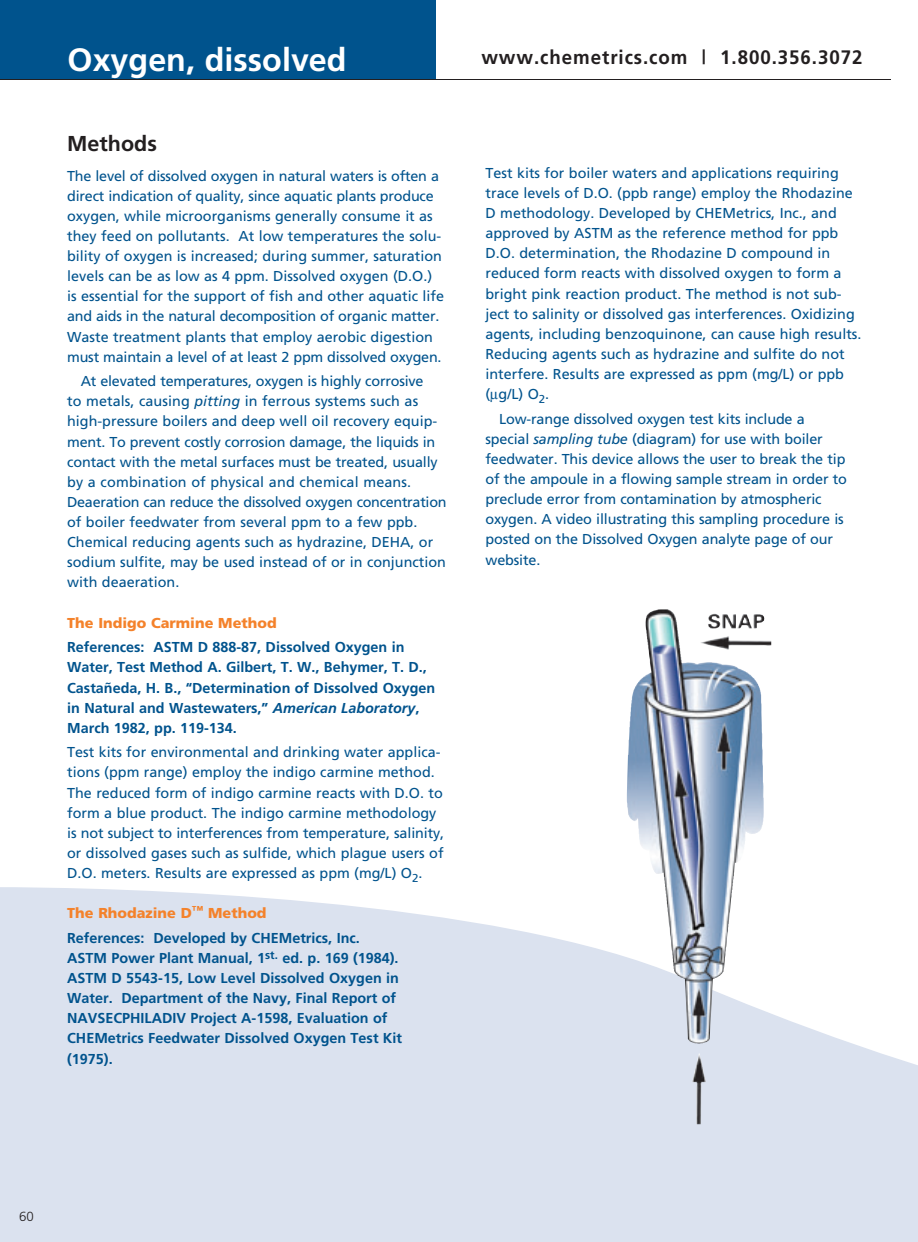
<style>
.page{position:relative;width:918px;height:1242px;background:#fff}
.page>*{position:absolute;margin:0;border:0;box-sizing:border-box;transform-origin:0 0}
.t1{font:700 32.25px "Frutiger";color:#fff}
.t2{font:700 21.6px "Frutiger";color:#231f20}
.t3{font:700 19.5px "Frutiger";letter-spacing:.05em;color:#231f20;scale:.96 1}
.t4{font:14.4px/20.1px "Frutiger";color:#00538d}
.t5{font:700 14.4px/20.1px "Frutiger";color:#00538d}
.t6{font:900 14.4px "Frutiger";color:#f4822b}
.t7{font:300 13.2px "Frutiger";color:#231f20}
.s1{font-style:italic}
.s2{font-weight:900;color:#f4822b}
</style>
<div class="page">
<svg style="left:0;top:887px;width:918px;height:355px;background:#dfe5f0"></svg>
<div style="left:0;top:0;width:436px;height:79px;background:#00538d"></div>
<img style="left:627px;top:609px;width:110px;height:435px">
<hr style="left:0;top:79px;width:891px;height:1px;background:#231f20">
<h1 class="t1" style="left:68px;top:41px;width:281px">Oxygen, dissolved</h1>
<h2 class="t2" style="left:67px;top:131px;width:91px">Methods</h2>
<p class="t4" style="left:67px;top:165px;width:378px">The level of dissolved oxygen in natural waters is often a direct indication of quality, since aquatic plants produce oxygen, while microorganisms generally consume it as they feed on pollutants. At low temperatures the solu&shy;bility of oxygen is increased; during summer, saturation levels can be as low as 4 ppm. Dissolved oxygen (D.O.) is essential for the support of fish and other aquatic life and aids in the natural decomposition of organic matter.<br>Waste treatment plants that employ aerobic digestion must maintain a level of at least 2 ppm dissolved oxygen.</p>
<p class="t4" style="left:67px;top:371px;width:381px;text-indent:14px">At elevated temperatures, oxygen is highly corrosive<br>to metals, causing <span class="s1">pitting</span> in ferrous systems such as high-pressure boilers and deep well oil recovery equip&shy;ment. To prevent costly corrosion damage, the liquids in contact with the metal surfaces must be treated, usually by a combination of physical and chemical means.<br>Deaeration can reduce the dissolved oxygen concentration of boiler feedwater from several ppm to a few ppb.<br>Chemical reducing agents such as hydrazine, DEHA, or sodium sulfite, may be used instead of or in conjunction with deaeration.</p>
<p class="t6" style="left:67px;top:614px;width:211px">The Indigo Carmine Method</p>
<p class="t5" style="left:67px;top:637px;width:370px">References: ASTM D 888-87, Dissolved Oxygen in Water, Test Method A. Gilbert, T. W., Behymer, T. D., Castañeda, H. B., “Determination of Dissolved Oxygen in Natural and Wastewaters,” <span class="s1">American Laboratory</span>, March 1982, pp. 119-134.</p>
<p class="t4" style="left:67px;top:742px;width:378px">Test kits for environmental and drinking water applica&shy;tions (ppm range) employ the indigo carmine method.<br>The reduced form of indigo carmine reacts with D.O. to form a blue product. The indigo carmine methodology is not subject to interferences from temperature, salinity, or dissolved gases such as sulfide, which plague users of D.O. meters. Results are expressed as ppm (mg/L) O<sub>2</sub>.</p>
<p class="t5" style="left:67px;top:901px;width:294px;line-height:24.6px"><span class="s2">The Rhodazine D</span><sup>™</sup> <span class="s2">Method<br></span>References: Developed by CHEMetrics, Inc.</p>
<p class="t5" style="left:67px;top:948px;width:336px">ASTM Power Plant Manual, 1<sup>st.</sup> ed. p. 169 (1984).<br>ASTM D 5543-15, Low Level Dissolved Oxygen in Water. Department of the Navy, Final Report of NAVSECPHILADIV Project A-1598, Evaluation of CHEMetrics Feedwater Dissolved Oxygen Test Kit (1975).</p>
<h3 class="t3" style="left:481px;top:46px;width:399px">www.chemetrics.com | 1.800.356.3072</h3>
<p class="t4" style="left:486px;top:163px;width:378px">Test kits for boiler waters and applications requiring trace levels of D.O. (ppb range) employ the Rhodazine D methodology. Developed by CHEMetrics, Inc., and approved by ASTM as the reference method for ppb D.O. determination, the Rhodazine D compound in reduced form reacts with dissolved oxygen to form a bright pink reaction product. The method is not sub&shy;ject to salinity or dissolved gas interferences. Oxidizing agents, including benzoquinone, can cause high results.<br>Reducing agents such as hydrazine and sulfite do not interfere. Results are expressed as ppm (mg/L) or ppb<br>( g/L) O<sub>2</sub>.</p>
<p class="t4" style="left:486px;top:409px;width:363px;text-indent:13px">Low-range dissolved oxygen test kits include a special <span class="s1">sampling tube</span> (diagram) for use with boiler feedwater. This device allows the user to break the tip of the ampoule in a flowing sample stream in order to preclude error from contamination by atmospheric oxygen. A video illustrating this sampling procedure is posted on the Dissolved Oxygen analyte page of our website.</p>
<p class="t7" style="left:19px;top:1209px;width:16px">60</p>
</div>
